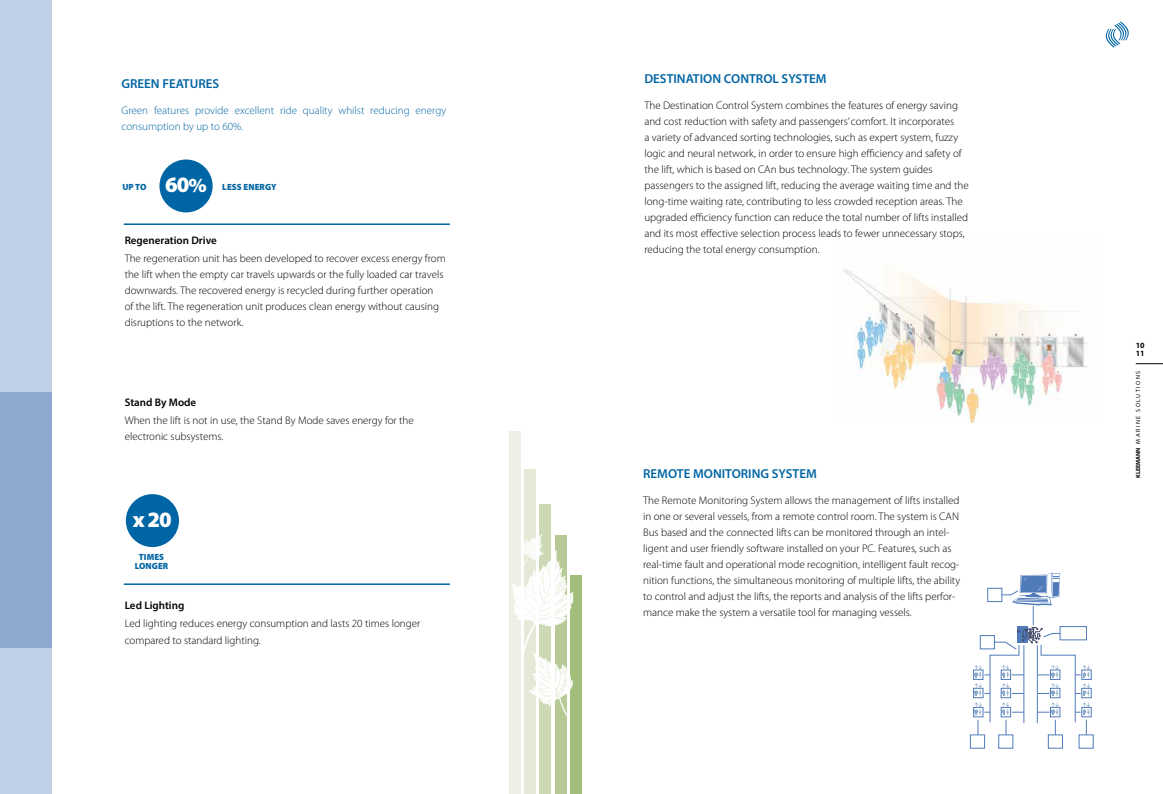
<style>
.page{position:relative;width:1163px;height:794px;background:#fff}
.page>*{position:absolute;margin:0;border:0;box-sizing:border-box;transform-origin:0 0}
.t1{font:900 22px "Myriad Pro";color:#fff}
.t2{font:600 13px "Myriad Pro";color:#0065a4}
.t3{font:300 11px/16px "Myriad Pro";color:#000}
.t4{font:300 11px/16px "Myriad Pro";color:#0065a4}
.t5{font:600 11px "Myriad Pro";color:#000}
.t6{font:900 9px/9px "Myriad Pro";letter-spacing:.01em;color:#0065a4;text-align:center}
.t7{font:700 8px/8px "Myriad Pro";color:#000}
.t8{font:6px "Myriad Pro";letter-spacing:.25em;color:#000}
.s1{font-size:20px}
.s2{font-weight:700}
</style>
<div class="page">
<svg style="left:1105px;top:22px;width:24px;height:26px"></svg>
<img style="left:843px;top:269px;width:246px;height:154px">
<svg style="left:1135px;top:363px;width:27px;height:1px"></svg>
<svg style="left:0;top:0;width:52px;height:794px;background:#afc2de"></svg>
<hr style="left:124px;top:223px;width:326px;height:2px;background:#0065a4">
<div style="left:127px;top:495px;width:50px;height:50px;background:#0065a4;border-radius:50%"></div>
<div style="left:126px;top:494px;width:53px;height:53px;border:3px solid #0065a4;border-radius:50%"></div>
<div style="left:161px;top:161px;width:50px;height:50px;background:#0065a4;border-radius:50%"></div>
<div style="left:159px;top:159px;width:53px;height:53px;border:3px solid #0065a4;border-radius:50%"></div>
<div style="left:509px;top:431px;width:11px;height:363px;background:#eef0e5"></div>
<div style="left:524px;top:470px;width:11px;height:324px;background:#e4e9d6"></div>
<div style="left:539px;top:504px;width:12px;height:290px;background:#cdd8b4"></div>
<div style="left:555px;top:536px;width:11px;height:258px;background:#b7ca96"></div>
<div style="left:570px;top:575px;width:11px;height:219px;background:#a1be7b"></div>
<svg style="left:512px;top:534px;width:61px;height:183px"></svg>
<div style="left:998px;top:734px;width:14px;height:14px;border:1px solid #507bbb"></div>
<div style="left:1047px;top:734px;width:15px;height:14px;border:1px solid #507bbb"></div>
<div style="left:973px;top:669px;width:10px;height:10px;border:1px solid #507bbb"></div>
<div style="left:973px;top:707px;width:10px;height:10px;border:1px solid #507bbb"></div>
<div style="left:973px;top:688px;width:10px;height:10px;border:1px solid #507bbb"></div>
<div style="left:1081px;top:707px;width:10px;height:10px;border:1px solid #507bbb"></div>
<div style="left:1081px;top:688px;width:10px;height:10px;border:1px solid #507bbb"></div>
<svg style="left:974px;top:572px;width:116px;height:163px"></svg>
<hr style="left:124px;top:583px;width:326px;height:2px;background:#0065a4">
<p class="t2" style="left:121px;top:75px;width:99px">GREEN FEATURES</p>
<p class="t4" style="left:121px;top:102px;width:326px">Green features provide excellent ride quality whilst reducing energy consumption by up to 60%.</p>
<p class="t6" style="left:122px;top:183px;width:25px">UP TO</p>
<h1 class="t1" style="left:165px;top:172px;width:43px">60<span class="s1">%</span></h1>
<p class="t6" style="left:222px;top:182px;width:56px">LESS ENERGY</p>
<p class="t5" style="left:125px;top:234px;width:94px">Regeneration Drive</p>
<p class="t3" style="left:125px;top:251px;width:322px">The regeneration unit has been developed to recover excess energy from the lift when the empty car travels upwards or the fully loaded car travels downwards. The recovered energy is recycled during further operation<br>of the lift. The regeneration unit produces clean energy without causing disruptions to the network.</p>
<p class="t5" style="left:125px;top:396px;width:73px">Stand By Mode</p>
<p class="t3" style="left:125px;top:413px;width:291px">When the lift is not in use, the Stand By Mode saves energy for the electronic subsystems.</p>
<h1 class="t1" style="left:133px;top:507px;width:40px">x 20</h1>
<p class="t6" style="left:135px;top:552px;width:35px">TIMES<br>LONGER</p>
<p class="t5" style="left:125px;top:599px;width:61px">Led Lighting</p>
<p class="t3" style="left:125px;top:616px;width:297px">Led lighting reduces energy consumption and lasts 20 times longer compared to standard lighting.</p>
<p class="t2" style="left:644px;top:70px;width:184px">DESTINATION CONTROL SYSTEM</p>
<p class="t3" style="left:644px;top:97px;width:326px">The Destination Control System combines the features of energy saving and cost reduction with safety and passengers’ comfort. It incorporates<br>a variety of advanced sorting technologies, such as expert system, fuzzy logic and neural network, in order to ensure high efficiency and safety of the lift, which is based on CAn bus technology. The system guides passengers to the assigned lift, reducing the average waiting time and the long-time waiting rate, contributing to less crowded reception areas. The upgraded efficiency function can reduce the total number of lifts installed and its most effective selection process leads to fewer unnecessary stops, reducing the total energy consumption.</p>
<p class="t2" style="left:643px;top:465px;width:175px">REMOTE MONITORING SYSTEM</p>
<p class="t3" style="left:643px;top:492px;width:318px">The Remote Monitoring System allows the management of lifts installed in one or several vessels, from a remote control room. The system is CAN Bus based and the connected lifts can be monitored through an intel&shy;ligent and user friendly software installed on your PC. Features, such as real-time fault and operational mode recognition, intelligent fault recog&shy;nition functions, the simultaneous monitoring of multiple lifts, the ability to control and adjust the lifts, the reports and analysis of the lifts perfor&shy;mance make the system a versatile tool for managing vessels.</p>
<p class="t7" style="left:1135px;top:341px;width:10px">10<br>11</p>
<p class="t8" style="left:1134px;top:478px;width:109px;rotate:-90deg"><span class="s2">KLEEMANN</span> MARINE SOLUTIONS</p>
</div>
